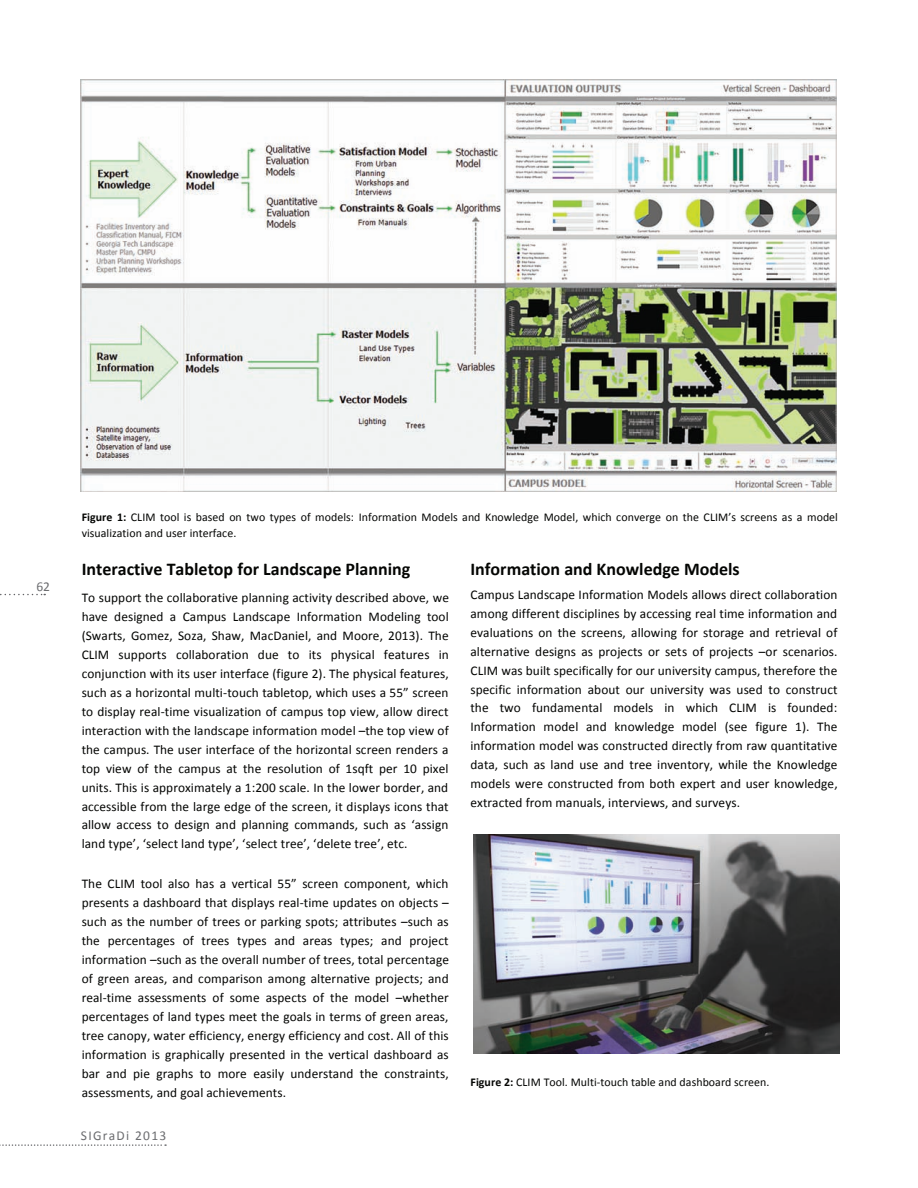
<style>
.page{position:relative;width:918px;height:1188px;background:#fff}
.page>*{position:absolute;margin:0;border:0;box-sizing:border-box;transform-origin:0 0}
.t1{font:700 18px "Calibri";color:#040503}
.t2{font:13.5px "Calibri";letter-spacing:.1em;color:#6c6d70}
.t3{font:13.35px/18.9px "Calibri";letter-spacing:.005em;color:#040503;text-align:justify}
.t4{font:11.85px/17px "Calibri";letter-spacing:.005em;color:#040503}
.s1{font-weight:700}
</style>
<div class="page">
<svg style="left:0;top:1144px;width:166px;height:2px"></svg>
<svg style="left:0;top:594px;width:45px;height:1px"></svg>
<img style="left:473px;top:834px;width:367px;height:219px">
<img style="left:80px;top:80px;width:756px;height:411px">
<p class="t2" style="left:36px;top:578px;width:15px">62</p>
<p class="t4" style="left:82px;top:508px;width:758px"><span class="s1">Figure 1:</span> CLIM tool is based on two types of models: Information Models and Knowledge Model, which converge on the CLIM’s screens as a model visualization and user interface.</p>
<p class="t1" style="left:82px;top:557px;width:330px">Interactive Tabletop for Landscape Planning</p>
<p class="t3" style="left:82px;top:588px;width:369px">To support the collaborative planning activity described above, we have designed a Campus Landscape Information Modeling tool (Swarts, Gomez, Soza, Shaw, MacDaniel, and Moore, 2013). The CLIM supports collaboration due to its physical features in conjunction with its user interface (figure 2). The physical features, such as a horizontal multi--‐touch tabletop, which uses a 55” screen to display real--‐time visualization of campus top view, allow direct interaction with the landscape information model –the top view of the campus. The user interface of the horizontal screen renders a top view of the campus at the resolution of 1sqft per 10 pixel units. This is approximately a 1:200 scale. In the lower border, and accessible from the large edge of the screen, it displays icons that allow access to design and planning commands, such as ‘assign land type’, ‘select land type’, ‘select tree’, ‘delete tree’, etc.</p>
<p class="t3" style="left:82px;top:875px;width:369px">The CLIM tool also has a vertical 55” screen component, which presents a dashboard that displays real--‐time updates on objects – such as the number of trees or parking spots; attributes –such as the percentages of trees types and areas types; and project information –such as the overall number of trees, total percentage of green areas, and comparison among alternative projects; and real--‐time assessments of some aspects of the model –whether percentages of land types meet the goals in terms of green areas, tree canopy, water efficiency, energy efficiency and cost. All of this information is graphically presented in the vertical dashboard as bar and pie graphs to more easily understand the constraints, assessments, and goal achievements.</p>
<p class="t1" style="left:470px;top:557px;width:271px">Information and Knowledge Models</p>
<p class="t3" style="left:470px;top:585px;width:369px">Campus Landscape Information Models allows direct collaboration among different disciplines by accessing real time information and evaluations on the screens, allowing for storage and retrieval of alternative designs as projects or sets of projects –or scenarios.<br>CLIM was built specifically for our university campus, therefore the specific information about our university was used to construct the two fundamental models in which CLIM is founded:<br>Information model and knowledge model (see figure 1). The information model was constructed directly from raw quantitative data, such as land use and tree inventory, while the Knowledge models were constructed from both expert and user knowledge, extracted from manuals, interviews, and surveys.</p>
<p class="t4" style="left:470px;top:1073px;width:300px"><span class="s1">Figure 2:</span> CLIM Tool. Multi--‐touch table and dashboard screen.</p>
<p class="t2" style="left:81px;top:1127px;width:87px">SIGraDi 2013</p>
</div>
